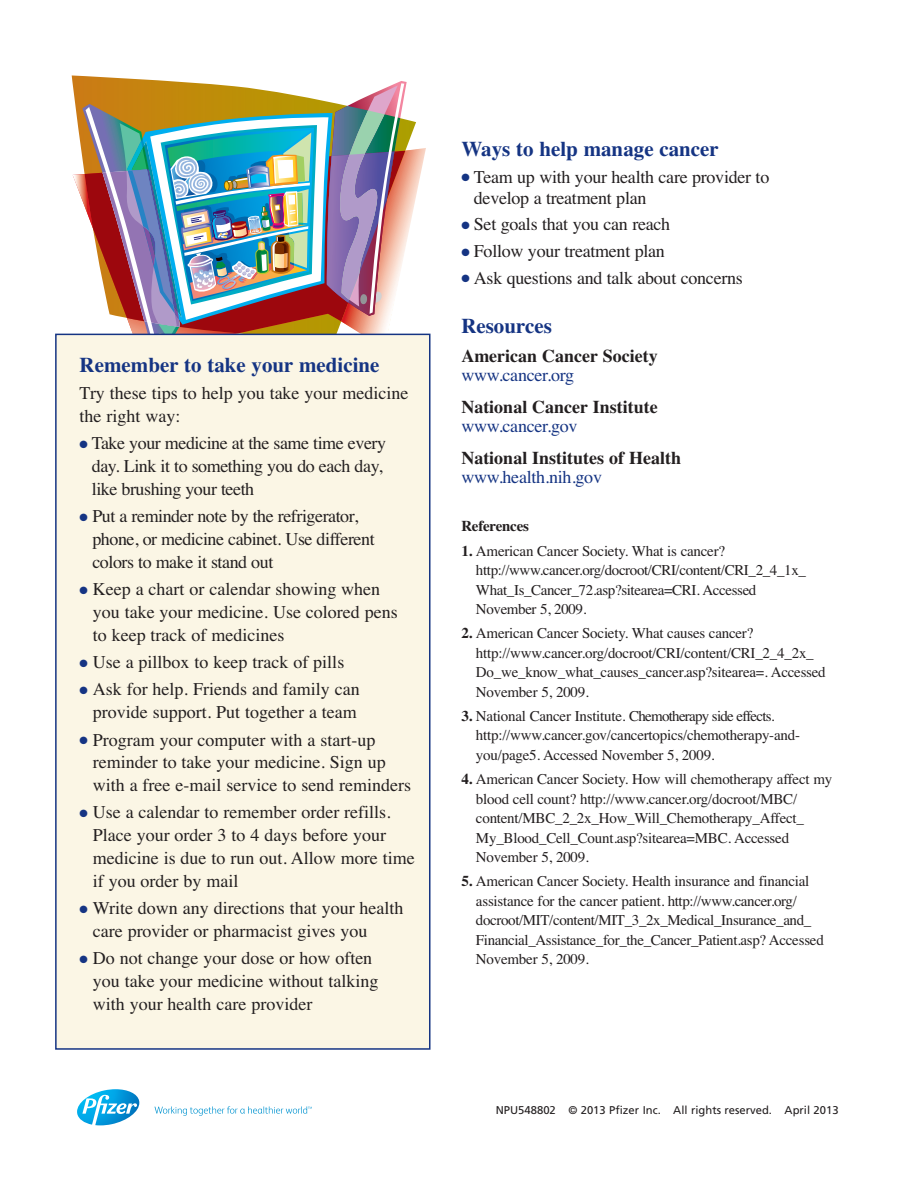
<style>
.page{position:relative;width:918px;height:1188px;background:#fff}
.page>*{position:absolute;margin:0;border:0;box-sizing:border-box;transform-origin:0 0}
.t1{font:700 21px "Times";color:#153483}
.t2{font:18px/22.8px "Times";color:#231f20}
.t3{font:18px/22.8px "Times";letter-spacing:-.025em;color:#231f20}
.t4{font:700 18px "Times";color:#231f20}
.t5{font:18px "Times";letter-spacing:-.015em;color:#153483}
.t6{font:15px/19.5px "Times";letter-spacing:-.015em;color:#231f20}
.t7{font:700 15px "Times";letter-spacing:-.015em;color:#231f20}
.t8{font:11.25px "Frutiger";color:#231f20}
.s1{color:#153483}
.s2{font-weight:700}
</style>
<div class="page">
<img style="left:73px;top:81px;width:353px;height:253px">
<div style="left:57px;top:335px;width:372px;height:713px;background:#fbf6e5"></div>
<div style="left:55px;top:334px;width:376px;height:716px;border:2px solid #153483"></div>
<svg style="left:155px;top:1106px;width:157px;height:10px"></svg>
<svg style="left:77px;top:1089px;width:62px;height:36px"></svg>
<h1 class="t1" style="left:80px;top:353px;width:301px">Remember to take your medicine</h1>
<p class="t2" style="left:80px;top:382px;width:330px">Try these tips to help you take your medicine the right way:</p>
<p class="t3" style="left:92px;top:432px;width:296px;text-indent:-12px"><span class="s1">●</span> Take your medicine at the same time every day. Link it to something you do each day, like brushing your teeth</p>
<p class="t3" style="left:92px;top:505px;width:284px;text-indent:-13px"><span class="s1">●</span> Put a reminder note by the refrigerator, phone, or medicine cabinet. Use different colors to make it stand out</p>
<p class="t2" style="left:93px;top:578px;width:307px;text-indent:-13px"><span class="s1">●</span> Keep a chart or calendar showing when you take your medicine. Use colored pens to keep track of medicines</p>
<p class="t2" style="left:80px;top:651px;width:266px"><span class="s1">●</span> Use a pillbox to keep track of pills</p>
<p class="t2" style="left:80px;top:678px;width:282px;text-align:center"><span class="s1">●</span> Ask for help. Friends and family can provide support. Put together a team</p>
<p class="t2" style="left:93px;top:728px;width:320px;text-indent:-13px"><span class="s1">●</span> Program your computer with a start-up reminder to take your medicine. Sign up with a free e-mail service to send reminders</p>
<p class="t2" style="left:93px;top:801px;width:324px;text-indent:-13px"><span class="s1">●</span> Use a calendar to remember order refills.<br>Place your order 3 to 4 days before your medicine is due to run out. Allow more time if you order by mail</p>
<p class="t2" style="left:93px;top:897px;width:312px;text-indent:-13px"><span class="s1">●</span> Write down any directions that your health care provider or pharmacist gives you</p>
<p class="t2" style="left:93px;top:947px;width:287px;text-indent:-13px"><span class="s1">●</span> Do not change your dose or how often you take your medicine without talking with your health care provider</p>
<h1 class="t1" style="left:461px;top:137px;width:259px">Ways to help manage cancer</h1>
<p class="t2" style="left:474px;top:166px;width:297px;line-height:21px;text-indent:-13px"><span class="s1">●</span> Team up with your health care provider to develop a treatment plan</p>
<p class="t2" style="left:461px;top:213px;width:210px"><span class="s1">●</span> Set goals that you can reach</p>
<p class="t2" style="left:461px;top:240px;width:205px"><span class="s1">●</span> Follow your treatment plan</p>
<p class="t2" style="left:461px;top:266px;width:283px"><span class="s1">●</span> Ask questions and talk about concerns</p>
<h1 class="t1" style="left:461px;top:314px;width:92px">Resources</h1>
<p class="t4" style="left:461px;top:345px;width:198px">American Cancer Society</p>
<p class="t5" style="left:461px;top:365px;width:114px">www.cancer.org</p>
<p class="t4" style="left:461px;top:396px;width:198px">National Cancer Institute</p>
<p class="t5" style="left:461px;top:416px;width:118px">www.cancer.gov</p>
<p class="t4" style="left:461px;top:447px;width:221px">National Institutes of Health</p>
<p class="t5" style="left:461px;top:467px;width:142px">www.health.nih.gov</p>
<p class="t7" style="left:461px;top:517px;width:69px">References</p>
<p class="t6" style="left:476px;top:541px;width:332px;text-indent:-15px"><span class="s2">1.</span> American Cancer Society. What is cancer? http://www.cancer.org/docroot/CRI/content/CRI_2_4_1x_ What_Is_Cancer_72.asp?sitearea=CRI. Accessed November 5, 2009.</p>
<p class="t6" style="left:476px;top:623px;width:351px;text-indent:-15px"><span class="s2">2.</span> American Cancer Society. What causes cancer? http://www.cancer.org/docroot/CRI/content/CRI_2_4_2x_ Do_we_know_what_causes_cancer.asp?sitearea=. Accessed November 5, 2009.</p>
<p class="t6" style="left:476px;top:706px;width:326px;text-indent:-15px"><span class="s2">3.</span> National Cancer Institute. Chemotherapy side effects. http://www.cancer.gov/cancertopics/chemotherapy-and&shy;you/page5. Accessed November 5, 2009.</p>
<p class="t6" style="left:476px;top:769px;width:358px;text-indent:-15px"><span class="s2">4.</span> American Cancer Society. How will chemotherapy affect my blood cell count? http://www.cancer.org/docroot/MBC/ content/MBC_2_2x_How_Will_Chemotherapy_Affect_ My_Blood_Cell_Count.asp?sitearea=MBC. Accessed November 5, 2009.</p>
<p class="t6" style="left:476px;top:871px;width:349px;text-indent:-15px"><span class="s2">5.</span> American Cancer Society. Health insurance and financial assistance for the cancer patient. http://www.cancer.org/ docroot/MIT/content/MIT_3_2x_Medical_Insurance_and_ Financial_Assistance_for_the_Cancer_Patient.asp? Accessed November 5, 2009.</p>
<p class="t8" style="left:496px;top:1105px;width:344px">NPU548802 © 2013 Pfizer Inc. All rights reserved. April 2013</p>
</div>
